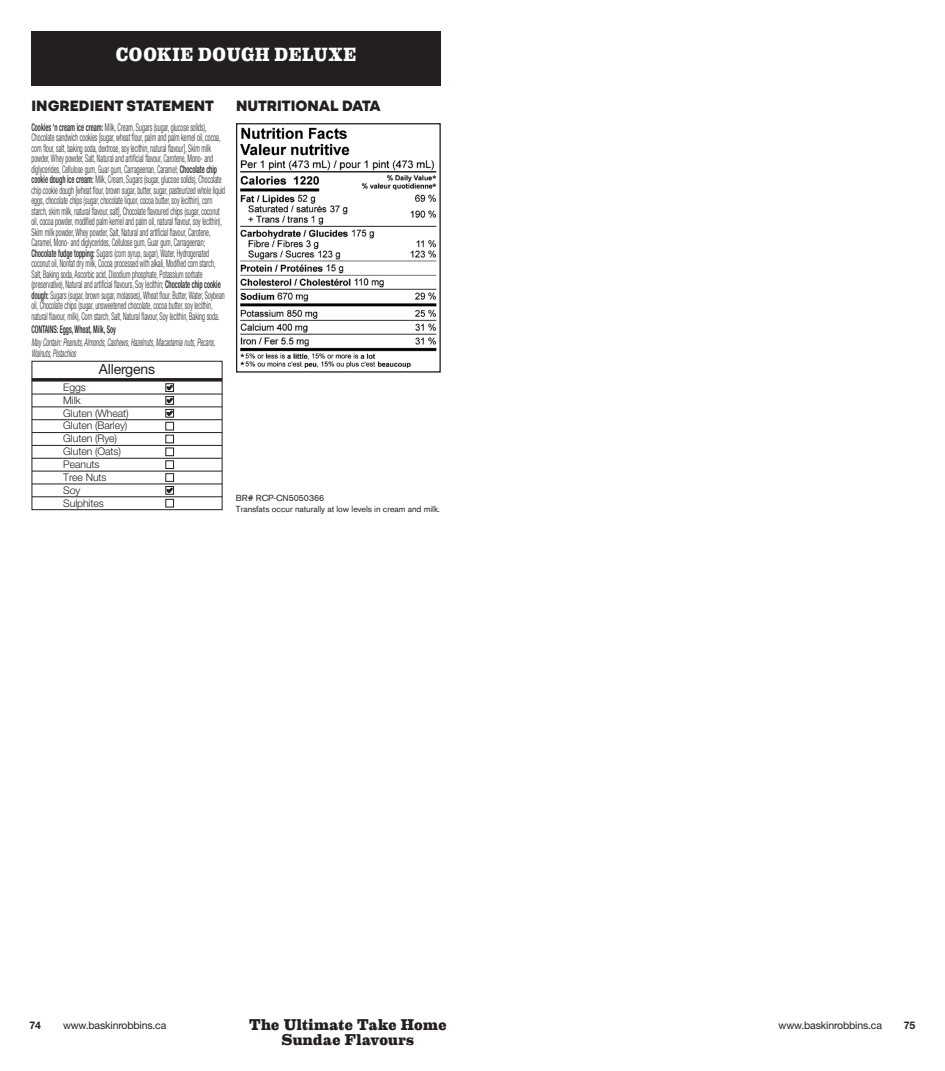
<style>
.page{position:relative;width:945px;height:1071px;background:#fff}
.page>*{position:absolute;margin:0;border:0;box-sizing:border-box;transform-origin:0 0}
.t1{font:800 19.25px "Eames Century Modern";letter-spacing:.045em;color:#fff;scale:.89 1}
.t2{font:800 15.75px "Eames Century Modern";letter-spacing:.025em;color:#231f20}
.t3{font:900 14.88px "Baskin Robbins Omny";color:#231f20}
.t4{font:14px "Helvetica Neue LT Std";letter-spacing:-.01em;color:#231f20}
.t5{font:300 condensed 10.5px/10.5px "Helvetica Neue LT Std";color:#231f20;scale:.63 1}
.t6{font:300 10.5px "Helvetica Neue LT Std";letter-spacing:-.01em;color:#231f20}
.t7{font:italic 300 condensed 10.5px/10.5px "Helvetica Neue LT Std";color:#231f20;scale:.62 1}
.t8{font:10.5px "Helvetica Neue LT Std";letter-spacing:-.015em;color:#231f20}
.t9{font:500 condensed 10.5px "Helvetica Neue LT Std";color:#231f20;scale:.62 1}
.t10{font:700 10.5px "Helvetica Neue LT Std";color:#231f20}
.t11{font:8.75px "Akzidenz Grotesk BE";letter-spacing:-.005em;color:#231f20}
.s1{font-weight:500}
</style>
<div class="page">
<div style="left:32px;top:32px;width:409px;height:54px;background:#231f20"></div>
<div style="left:32px;top:361px;width:191px;height:149px;border:1px solid #231f20"></div>
<svg style="left:32px;top:378px;width:190px;height:4px"></svg>
<hr style="left:32px;top:394px;width:190px;height:1px;background:#231f20">
<hr style="left:32px;top:406px;width:190px;height:1px;background:#231f20">
<div style="left:166px;top:422px;width:8px;height:8px;border:1px solid #231f20"></div>
<div style="left:166px;top:435px;width:8px;height:8px;border:1px solid #231f20"></div>
<div style="left:166px;top:448px;width:8px;height:8px;border:1px solid #231f20"></div>
<div style="left:166px;top:461px;width:8px;height:8px;border:1px solid #231f20"></div>
<div style="left:166px;top:473px;width:8px;height:9px;border:1px solid #231f20"></div>
<hr style="left:32px;top:419px;width:190px;height:1px;background:#231f20">
<hr style="left:32px;top:432px;width:190px;height:1px;background:#231f20">
<hr style="left:32px;top:445px;width:190px;height:1px;background:#231f20">
<hr style="left:32px;top:458px;width:190px;height:1px;background:#231f20">
<hr style="left:32px;top:484px;width:190px;height:1px;background:#231f20">
<hr style="left:32px;top:471px;width:190px;height:1px;background:#231f20">
<hr style="left:32px;top:496px;width:190px;height:1px;background:#231f20">
<div style="left:166px;top:499px;width:8px;height:8px;border:1px solid #231f20"></div>
<svg style="left:164px;top:383px;width:11px;height:35px"></svg>
<svg style="left:165px;top:486px;width:10px;height:9px"></svg>
<img style="left:240px;top:127px;width:197px;height:242px">
<div style="left:236px;top:123px;width:205px;height:250px;border:1px solid #231f20"></div>
<p class="t1" style="left:116px;top:40px;width:272px">COOKIE DOUGH DELUXE</p>
<p class="t3" style="left:32px;top:95px;width:184px">INGREDIENT STATEMENT</p>
<p class="t3" style="left:236px;top:95px;width:146px">NUTRITIONAL DATA</p>
<p class="t5" style="left:32px;top:122px;width:309px"><span class="s1">Cookies ‘n cream ice cream:</span> Milk, Cream, Sugars (sugar, glucose solids), Chocolate sandwich cookies [sugar, wheat flour, palm and palm kernel oil, cocoa, corn flour, salt, baking soda, dextrose, soy lecithin, natural flavour], Skim milk powder, Whey powder, Salt, Natural and artificial flavour, Carotene, Mono- and diglycerides, Cellulose gum, Guar gum, Carrageenan, Caramel; <span class="s1">Chocolate chip cookie dough ice cream:</span> Milk, Cream, Sugars (sugar, glucose solids), Chocolate chip cookie dough [wheat flour, brown sugar, butter, sugar, pasteurized whole liquid eggs, chocolate chips (sugar, chocolate liquor, cocoa butter, soy lecithin), corn starch, skim milk, natural flavour, salt], Chocolate flavoured chips (sugar, coconut oil, cocoa powder, modified palm kernel and palm oil, natural flavour, soy lecithin), Skim milk powder, Whey powder, Salt, Natural and artificial flavour, Carotene, Caramel, Mono- and diglycerides, Cellulose gum, Guar gum, Carrageenan; <span class="s1">Chocolate fudge topping:</span> Sugars (corn syrup, sugar), Water, Hydrogenated coconut oil, Nonfat dry milk, Cocoa processed with alkali, Modified corn starch, Salt, Baking soda, Ascorbic acid, Disodium phosphate, Potassium sorbate (preservative), Natural and artificial flavours, Soy lecithin; <span class="s1">Chocolate chip cookie dough:</span> Sugars (sugar, brown sugar, molasses), Wheat flour, Butter, Water, Soybean oil, Chocolate chips (sugar, unsweetened chocolate, cocoa butter, soy lecithin, natural flavour, milk), Corn starch, Salt, Natural flavour, Soy lecithin, Baking soda.</p>
<p class="t9" style="left:32px;top:323px;width:137px">CONTAINS: Eggs, Wheat, Milk, Soy</p>
<p class="t7" style="left:32px;top:338px;width:298px">May Contain: Peanuts, Almonds, Cashews, Hazelnuts, Macadamia nuts, Pecans,<br>Walnuts, Pistachios</p>
<p class="t4" style="left:99px;top:361px;width:58px">Allergens</p>
<p class="t6" style="left:63px;top:381px;width:24px">Eggs</p>
<p class="t6" style="left:63px;top:394px;width:19px">Milk</p>
<p class="t6" style="left:63px;top:406px;width:67px">Gluten (Wheat)</p>
<p class="t6" style="left:63px;top:419px;width:66px">Gluten (Barley)</p>
<p class="t6" style="left:63px;top:432px;width:55px">Gluten (Rye)</p>
<p class="t6" style="left:63px;top:445px;width:59px">Gluten (Oats)</p>
<p class="t6" style="left:63px;top:458px;width:38px">Peanuts</p>
<p class="t6" style="left:63px;top:471px;width:45px">Tree Nuts</p>
<p class="t6" style="left:63px;top:484px;width:19px">Soy</p>
<p class="t6" style="left:63px;top:496px;width:42px">Sulphites</p>
<p class="t11" style="left:236px;top:492px;width:90px">BR# RCP-CN5050366</p>
<p class="t11" style="left:236px;top:503px;width:205px">Transfats occur naturally at low levels in cream and milk.</p>
<p class="t10" style="left:30px;top:1019px;width:13px">74</p>
<p class="t8" style="left:63px;top:1019px;width:105px">www.baskinrobbins.ca</p>
<p class="t2" style="left:249px;top:1012px;width:199px">The Ultimate Take Home</p>
<p class="t8" style="left:779px;top:1019px;width:105px">www.baskinrobbins.ca</p>
<p class="t10" style="left:904px;top:1019px;width:13px">75</p>
<p class="t2" style="left:281px;top:1028px;width:134px">Sundae Flavours</p>
</div>
